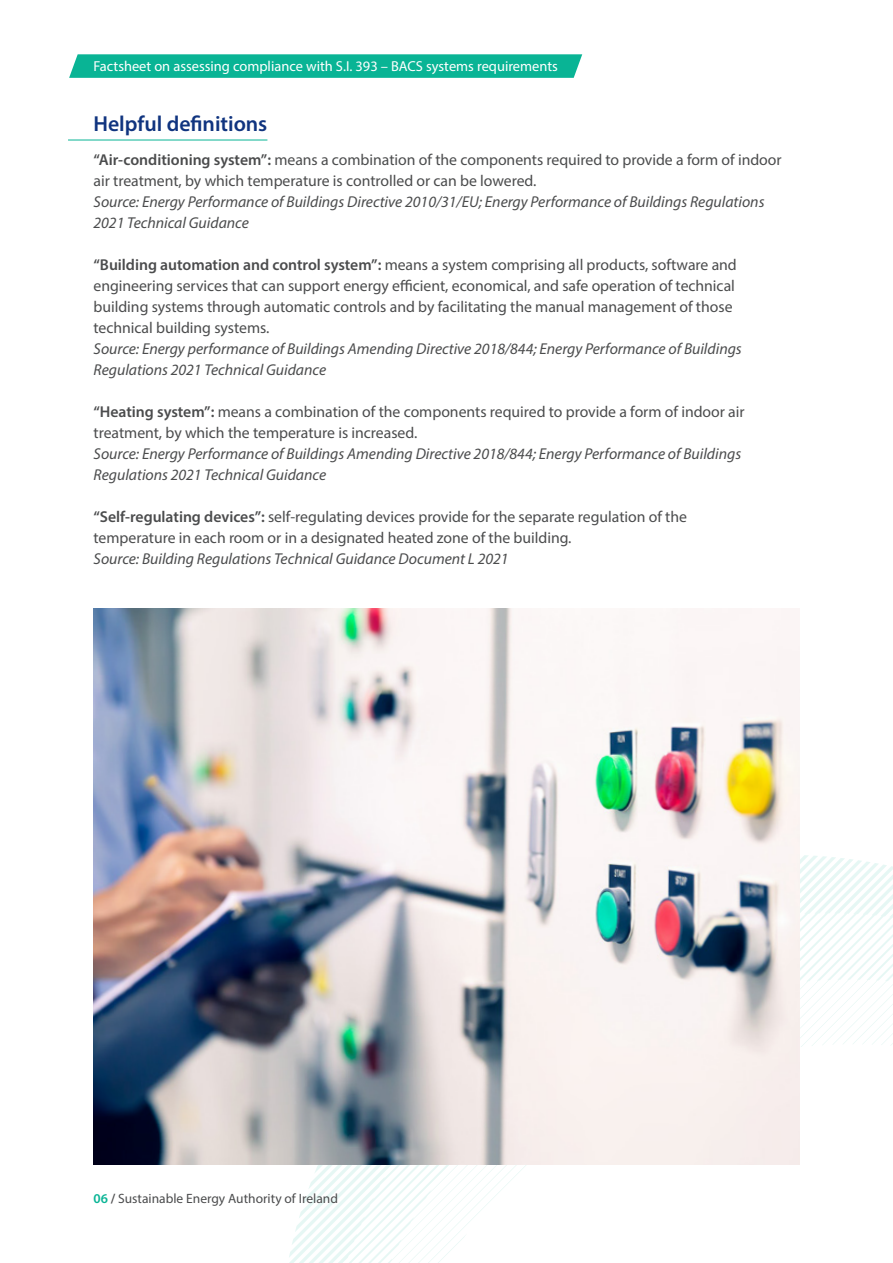
<style>
.page{position:relative;width:893px;height:1263px;background:#fff}
.page>*{position:absolute;margin:0;border:0;box-sizing:border-box;transform-origin:0 0}
.SEAI_BACS_H2{font:600 21.75px "Myriad Pro";color:#10347f}
.SEAI_BACS_Body{font:15.75px/21px "Myriad Pro";color:#4b4c4d}
.SEAI_BACS_Body-2{font:italic 15.75px/21px "Myriad Pro";color:#4b4c4d}
.t1{font:14.4px "Myriad Pro";color:#fff}
.t2{font:13.5px "Myriad Pro";color:#4b4c4d}
.s1{font-weight:600}
.s2{font-style:italic}
.s3{font-weight:600;font-style:normal}
.s4{font-style:normal}
.s5{font-weight:600;color:#09b495}
</style>
<div class="page">
<svg style="left:69px;top:54px;width:513px;height:24px;background:#11b698"></svg>
<svg style="left:289px;top:855px;width:604px;height:408px"></svg>
<hr style="left:68px;top:140px;width:199px;height:1px;background:#09b495">
<img style="left:94px;top:608px;width:705px;height:557px">
<p class="t1" style="left:94px;top:57px;width:466px">Factsheet on assessing compliance with S.I. 393 – BACS systems requirements</p>
<p class="SEAI_BACS_H2" style="left:94px;top:110px;width:175px">Helpful definitions</p>
<p class="SEAI_BACS_Body" style="left:94px;top:149px;width:690px"><span class="s1">“Air-conditioning system”:</span> means a combination of the components required to provide a form of indoor air treatment, by which temperature is controlled or can be lowered.<br><span class="s2">Source: Energy Performance of Buildings Directive 2010/31/EU; Energy Performance of Buildings Regulations 2021 Technical Guidance</span></p>
<p class="SEAI_BACS_Body" style="left:94px;top:254px;width:645px"><span class="s1">“Building automation and control system”:</span> means a system comprising all products, software and engineering services that can support energy efficient, economical, and safe operation of technical building systems through automatic controls and by facilitating the manual management of those technical building systems.</p>
<p class="SEAI_BACS_Body-2" style="left:94px;top:338px;width:650px">Source: Energy performance of Buildings Amending Directive 2018/844; Energy Performance of Buildings<br>Regulations 2021 Technical Guidance</p>
<p class="SEAI_BACS_Body-2" style="left:94px;top:401px;width:653px"><span class="s3">“Heating system”:</span> <span class="s4">means a combination of the components required to provide a form of indoor air treatment, by which the temperature is increased.<br></span>Source: Energy Performance of Buildings Amending Directive 2018/844; Energy Performance of Buildings Regulations 2021 Technical Guidance</p>
<p class="SEAI_BACS_Body" style="left:94px;top:506px;width:595px"><span class="s1">“Self-regulating devices”:</span> self-regulating devices provide for the separate regulation of the temperature in each room or in a designated heated zone of the building.<br><span class="s2">Source: Building Regulations Technical Guidance Document L 2021</span></p>
<p class="t2" style="left:94px;top:1190px;width:246px"><span class="s5">06</span> <span class="s1">/</span> Sustainable Energy Authority of Ireland</p>
</div>
